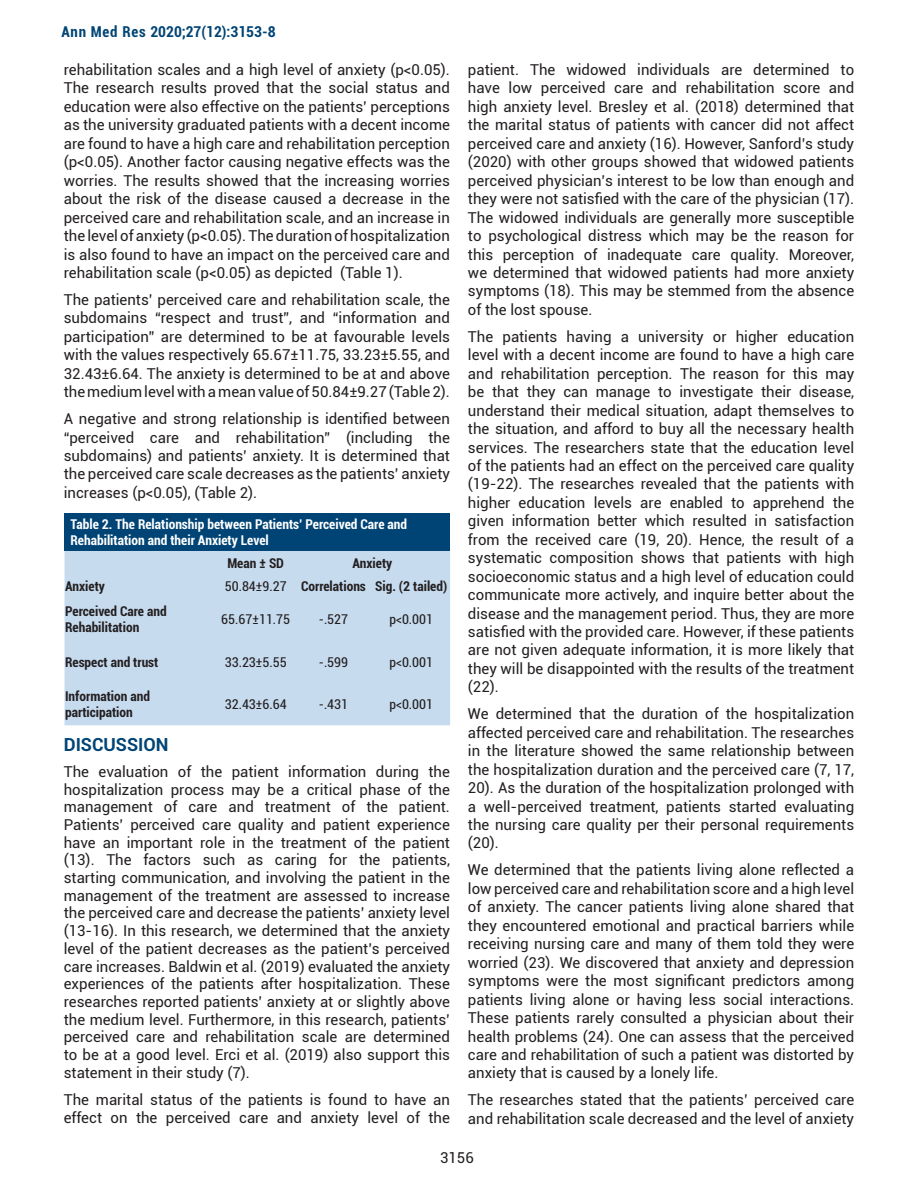
<style>
.page{position:relative;width:918px;height:1188px;background:#fff}
.page>*{position:absolute;margin:0;border:0;box-sizing:border-box;transform-origin:0 0}
.t1{font:700 18px "Roboto";color:#004475}
.t2{font:15px/18.5px "Roboto";color:#231f20;text-align:justify}
.t3{font:700 condensed 15px "Roboto";color:#004475}
.t4{font:700 condensed 13.5px/16.2px "Roboto";color:#231f20}
.t5{font:700 condensed 13.5px/16.2px "Roboto";color:#fff}
.t6{font:condensed 13.5px "Roboto";color:#231f20}
.s1{font-weight:400}
</style>
<div class="page">
<div style="left:65px;top:513px;width:385px;height:38px;background:#004475"></div>
<div style="left:65px;top:551px;width:385px;height:174px;background:#c7dbef"></div>
<p class="t3" style="left:61px;top:21px;width:216px">Ann Med Res 2020;27(12):3153-8</p>
<p class="t2" style="left:64px;top:60px;width:388px">rehabilitation scales and a high level of anxiety (p&lt;0.05).<br>The research results proved that the social status and education were also effective on the patients’ perceptions as the university graduated patients with a decent income are found to have a high care and rehabilitation perception (p&lt;0.05). Another factor causing negative effects was the worries. The results showed that the increasing worries about the risk of the disease caused a decrease in the perceived care and rehabilitation scale, and an increase in the level of anxiety (p&lt;0.05). The duration of hospitalization is also found to have an impact on the perceived care and rehabilitation scale (p&lt;0.05) as depicted (Table 1).</p>
<p class="t2" style="left:64px;top:290px;width:388px">The patients’ perceived care and rehabilitation scale, the subdomains “respect and trust”, and “information and participation” are determined to be at favourable levels with the values respectively 65.67±11.75, 33.23±5.55, and 32.43±6.64. The anxiety is determined to be at and above the medium level with a mean value of 50.84±9.27 (Table 2).</p>
<p class="t2" style="left:64px;top:409px;width:388px">A negative and strong relationship is identified between “perceived care and rehabilitation” (including the subdomains) and patients’ anxiety. It is determined that the perceived care scale decreases as the patients’ anxiety increases (p&lt;0.05), (Table 2).</p>
<p class="t5" style="left:71px;top:515px;width:338px">Table 2. The Relationship between Patients’ Perceived Care and<br>Rehabilitation and their Anxiety Level</p>
<p class="t4" style="left:227px;top:554px;width:58px">Mean ± SD</p>
<p class="t4" style="left:352px;top:554px;width:41px">Anxiety</p>
<p class="t4" style="left:65px;top:578px;width:41px">Anxiety</p>
<p class="t4" style="left:225px;top:578px;width:224px"><span class="s1">50.84±9.27</span> Correlations Sig. (2 tailed)</p>
<p class="t4" style="left:65px;top:603px;width:103px">Perceived Care and<br>Rehabilitation</p>
<p class="t6" style="left:221px;top:610px;width:70px">65.67±11.75</p>
<p class="t6" style="left:319px;top:610px;width:31px">-.527</p>
<p class="t6" style="left:389px;top:610px;width:45px">p&lt;0.001</p>
<p class="t4" style="left:65px;top:653px;width:95px">Respect and trust</p>
<p class="t6" style="left:225px;top:652px;width:63px">33.23±5.55</p>
<p class="t6" style="left:319px;top:652px;width:31px">-.599</p>
<p class="t6" style="left:389px;top:652px;width:45px">p&lt;0.001</p>
<p class="t4" style="left:65px;top:688px;width:86px">Information and participation</p>
<p class="t6" style="left:225px;top:695px;width:63px">32.43±6.64</p>
<p class="t6" style="left:319px;top:695px;width:31px">-.431</p>
<p class="t6" style="left:389px;top:695px;width:45px">p&lt;0.001</p>
<p class="t1" style="left:64px;top:732px;width:106px">DISCUSSION</p>
<p class="t2" style="left:64px;top:762px;width:388px;line-height:17.7px">The evaluation of the patient information during the hospitalization process may be a critical phase of the management of care and treatment of the patient.<br>Patients’ perceived care quality and patient experience have an important role in the treatment of the patient (13). The factors such as caring for the patients, starting communication, and involving the patient in the management of the treatment are assessed to increase the perceived care and decrease the patients’ anxiety level (13-16). In this research, we determined that the anxiety level of the patient decreases as the patient’s perceived care increases. Baldwin et al. (2019) evaluated the anxiety experiences of the patients after hospitalization. These researches reported patients’ anxiety at or slightly above the medium level. Furthermore, in this research, patients’ perceived care and rehabilitation scale are determined to be at a good level. Erci et al. (2019) also support this statement in their study (7).</p>
<p class="t2" style="left:64px;top:1090px;width:388px">The marital status of the patients is found to have an effect on the perceived care and anxiety level of the</p>
<p class="t2" style="left:468px;top:60px;width:388px">patient. The widowed individuals are determined to have low perceived care and rehabilitation score and high anxiety level. Bresley et al. (2018) determined that the marital status of patients with cancer did not affect perceived care and anxiety (16). However, Sanford’s study (2020) with other groups showed that widowed patients perceived physician’s interest to be low than enough and they were not satisfied with the care of the physician (17).<br>The widowed individuals are generally more susceptible to psychological distress which may be the reason for this perception of inadequate care quality. Moreover, we determined that widowed patients had more anxiety symptoms (18). This may be stemmed from the absence of the lost spouse.</p>
<p class="t2" style="left:468px;top:327px;width:388px">The patients having a university or higher education level with a decent income are found to have a high care and rehabilitation perception. The reason for this may be that they can manage to investigate their disease, understand their medical situation, adapt themselves to the situation, and afford to buy all the necessary health services. The researchers state that the education level of the patients had an effect on the perceived care quality (19-22). The researches revealed that the patients with higher education levels are enabled to apprehend the given information better which resulted in satisfaction from the received care (19, 20). Hence, the result of a systematic composition shows that patients with high socioeconomic status and a high level of education could communicate more actively, and inquire better about the disease and the management period. Thus, they are more satisfied with the provided care. However, if these patients are not given adequate information, it is more likely that they will be disappointed with the results of the treatment (22).</p>
<p class="t2" style="left:468px;top:704px;width:388px">We determined that the duration of the hospitalization affected perceived care and rehabilitation. The researches in the literature showed the same relationship between the hospitalization duration and the perceived care (7, 17, 20). As the duration of the hospitalization prolonged with a well-perceived treatment, patients started evaluating the nursing care quality per their personal requirements (20).</p>
<p class="t2" style="left:468px;top:860px;width:388px">We determined that the patients living alone reflected a low perceived care and rehabilitation score and a high level of anxiety. The cancer patients living alone shared that they encountered emotional and practical barriers while receiving nursing care and many of them told they were worried (23). We discovered that anxiety and depression symptoms were the most significant predictors among patients living alone or having less social interactions.<br>These patients rarely consulted a physician about their health problems (24). One can assess that the perceived care and rehabilitation of such a patient was distorted by anxiety that is caused by a lonely life.</p>
<p class="t2" style="left:468px;top:1090px;width:388px">The researches stated that the patients’ perceived care and rehabilitation scale decreased and the level of anxiety</p>
<p class="t2" style="left:440px;top:1148px;width:35px">3156</p>
</div>
